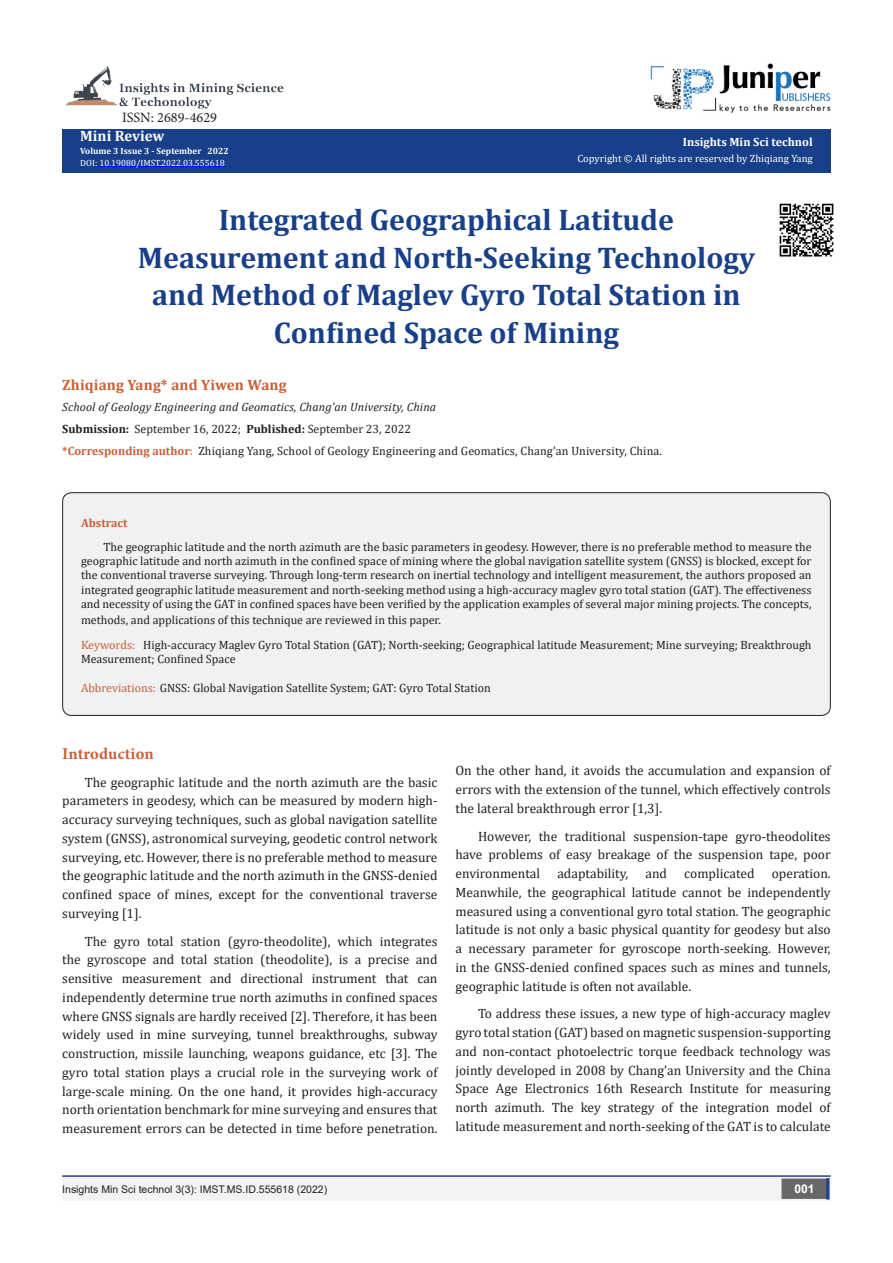
<style>
.page{position:relative;width:893px;height:1263px;background:#fff}
.page>*{position:absolute;margin:0;border:0;box-sizing:border-box;transform-origin:0 0}
.t1{font:700 30px/37.5px "Cambria";color:#183f89;text-align:center}
.t2{font:700 16.5px "Minion Pro";letter-spacing:.005em;color:#ca5f37}
.t3{font:700 15px "Cambria";letter-spacing:.01em;color:#ca5f37}
.t4{font:700 15px "Cambria";color:#fcfcfc}
.t5{font:14.25px "Minion Pro";color:#231f20}
.t6{font:13.5px/18.8px "Cambria";color:#231f20;text-align:justify}
.t7{font:12px/14.4px "Cambria";color:#231f20;text-align:justify}
.t8{font:italic 12px "Cambria";letter-spacing:.01em;color:#231f20}
.t9{font:700 12px "Cambria";color:#fffefc}
.t10{font:700 12px "Cambria";color:#ca5f37}
.t11{font:700 12px "Arial";color:#fff}
.t12{font:10.5px "Arial";color:#231f20}
.t13{font:10.5px "Cambria";color:#fffefc}
.t14{font:9px "Cambria";color:#fff}
.t15{font:700 9px "Cambria";color:#fcfcfc}
.s1{font-weight:700}
.s2{font-weight:700;color:#ca5f37}
.s3{color:#ca5f37}
</style>
<div class="page">
<div style="left:62px;top:129px;width:769px;height:43px;background:#183f89"></div>
<hr style="left:99px;top:166px;width:126px;height:1px;background:#00f">
<img style="left:651px;top:63px;width:180px;height:50px">
<hr style="left:62px;top:1175px;width:769px;height:2px;background:#253f8e">
<div style="left:62px;top:1177px;width:495px;height:24px;background:#f2f3f4"></div>
<div style="left:557px;top:1177px;width:274px;height:24px;background:#f2f3f4"></div>
<div style="left:782px;top:1179px;width:45px;height:19px;background:#68676a"></div>
<div style="left:781px;top:1178px;width:46px;height:21px;border:2px solid #68676a"></div>
<div style="left:826px;top:1178px;width:3px;height:21px;background:#253f8e;border:2px solid #253f8e"></div>
<div style="left:63px;top:493px;width:767px;height:222px;background:#f0f1f2;border-radius:9px"></div>
<div style="left:62px;top:492px;width:769px;height:224px;border:1px solid #231f20;border-radius:9px"></div>
<img style="left:66px;top:66px;width:218px;height:43px">
<img style="left:779px;top:203px;width:55px;height:54px">
<p class="t5" style="left:122px;top:108px;width:96px">ISSN: 2689-4629</p>
<p class="t4" style="left:80px;top:126px;width:86px">Mini Review</p>
<p class="t15" style="left:80px;top:144px;width:150px">Volume 3 Issue 3 - September 2022</p>
<p class="t14" style="left:80px;top:157px;width:146px">DOI: 10.19080/IMST.2022.03.555618</p>
<p class="t9" style="left:683px;top:133px;width:131px">Insights Min Sci technol</p>
<p class="t13" style="left:577px;top:152px;width:237px">Copyright © All rights are reserved by Zhiqiang Yang</p>
<p class="t1" style="left:138px;top:200px;width:619px">Integrated Geographical Latitude Measurement and North-Seeking Technology and Method of Maglev Gyro Total Station in Confined Space of Mining</p>
<p class="t3" style="left:62px;top:374px;width:226px">Zhiqiang Yang* and Yiwen Wang</p>
<p class="t8" style="left:62px;top:399px;width:375px">School of Geology Engineering and Geomatics, Chang’an University, China</p>
<p class="t7" style="left:62px;top:422px;width:350px"><span class="s1">Submission:</span> September 16, 2022; <span class="s1">Published:</span> September 23, 2022</p>
<p class="t7" style="left:62px;top:444px;width:601px"><span class="s2">*Corresponding author</span><span class="s3">:</span> Zhiqiang Yang, School of Geology Engineering and Geomatics, Chang’an University, China.</p>
<p class="t10" style="left:81px;top:515px;width:48px">Abstract</p>
<p class="t7" style="left:81px;top:539px;width:732px;text-indent:22px">The geographic latitude and the north azimuth are the basic parameters in geodesy. However, there is no preferable method to measure the geographic latitude and north azimuth in the confined space of mining where the global navigation satellite system (GNSS) is blocked, except for the conventional traverse surveying. Through long-term research on inertial technology and intelligent measurement, the authors proposed an integrated geographic latitude measurement and north-seeking method using a high-accuracy maglev gyro total station (GAT). The effectiveness and necessity of using the GAT in confined spaces have been verified by the application examples of several major mining projects. The concepts,</p>
<p class="t7" style="left:81px;top:613px;width:361px">methods, and applications of this technique are reviewed in this paper.</p>
<p class="t7" style="left:81px;top:637px;width:732px"><span class="s3">Keywords:</span> High-accuracy Maglev Gyro Total Station (GAT); North-seeking; Geographical latitude Measurement; Mine surveying; Breakthrough<br>Measurement; Confined Space</p>
<p class="t7" style="left:81px;top:680px;width:411px"><span class="s3">Abbreviations:</span> GNSS: Global Navigation Satellite System; GAT: Gyro Total Station</p>
<p class="t2" style="left:62px;top:742px;width:93px">Introduction</p>
<p class="t6" style="left:62px;top:772px;width:377px;text-indent:22px">The geographic latitude and the north azimuth are the basic parameters in geodesy, which can be measured by modern high&shy;accuracy surveying techniques, such as global navigation satellite system (GNSS), astronomical surveying, geodetic control network surveying, etc. However, there is no preferable method to measure the geographic latitude and the north azimuth in the GNSS-denied confined space of mines, except for the conventional traverse surveying [1].</p>
<p class="t6" style="left:62px;top:931px;width:377px;text-indent:22px">The gyro total station (gyro-theodolite), which integrates the gyroscope and total station (theodolite), is a precise and sensitive measurement and directional instrument that can independently determine true north azimuths in confined spaces where GNSS signals are hardly received [2]. Therefore, it has been widely used in mine surveying, tunnel breakthroughs, subway construction, missile launching, weapons guidance, etc [3]. The gyro total station plays a crucial role in the surveying work of large-scale mining. On the one hand, it provides high-accuracy north orientation benchmark for mine surveying and ensures that measurement errors can be detected in time before penetration.</p>
<p class="t6" style="left:455px;top:761px;width:377px">On the other hand, it avoids the accumulation and expansion of errors with the extension of the tunnel, which effectively controls the lateral breakthrough error [1,3].</p>
<p class="t6" style="left:455px;top:826px;width:377px;text-indent:22px">However, the traditional suspension-tape gyro-theodolites have problems of easy breakage of the suspension tape, poor environmental</p>
<p class="t6" style="left:557px;top:864px;width:72px">adaptability,</p>
<p class="t6" style="left:645px;top:864px;width:23px">and</p>
<p class="t6" style="left:684px;top:864px;width:72px">complicated</p>
<p class="t6" style="left:455px;top:864px;width:377px;text-indent:316px">operation.<br>Meanwhile, the geographical latitude cannot be independently measured using a conventional gyro total station. The geographic latitude is not only a basic physical quantity for geodesy but also a necessary parameter for gyroscope north-seeking. However, in the GNSS-denied confined spaces such as mines and tunnels, geographic latitude is often not available.</p>
<p class="t6" style="left:455px;top:1004px;width:377px;text-indent:22px">To address these issues, a new type of high-accuracy maglev gyro total station (GAT) based on magnetic suspension-supporting and non-contact photoelectric torque feedback technology was jointly developed in 2008 by Chang’an University and the China Space Age Electronics 16th Research Institute for measuring north azimuth. The key strategy of the integration model of latitude measurement and north-seeking of the GAT is to calculate</p>
<p class="t12" style="left:62px;top:1182px;width:266px">Insights Min Sci technol 3(3): IMST.MS.ID.555618 (2022)</p>
<p class="t11" style="left:794px;top:1180px;width:22px">001</p>
</div>
